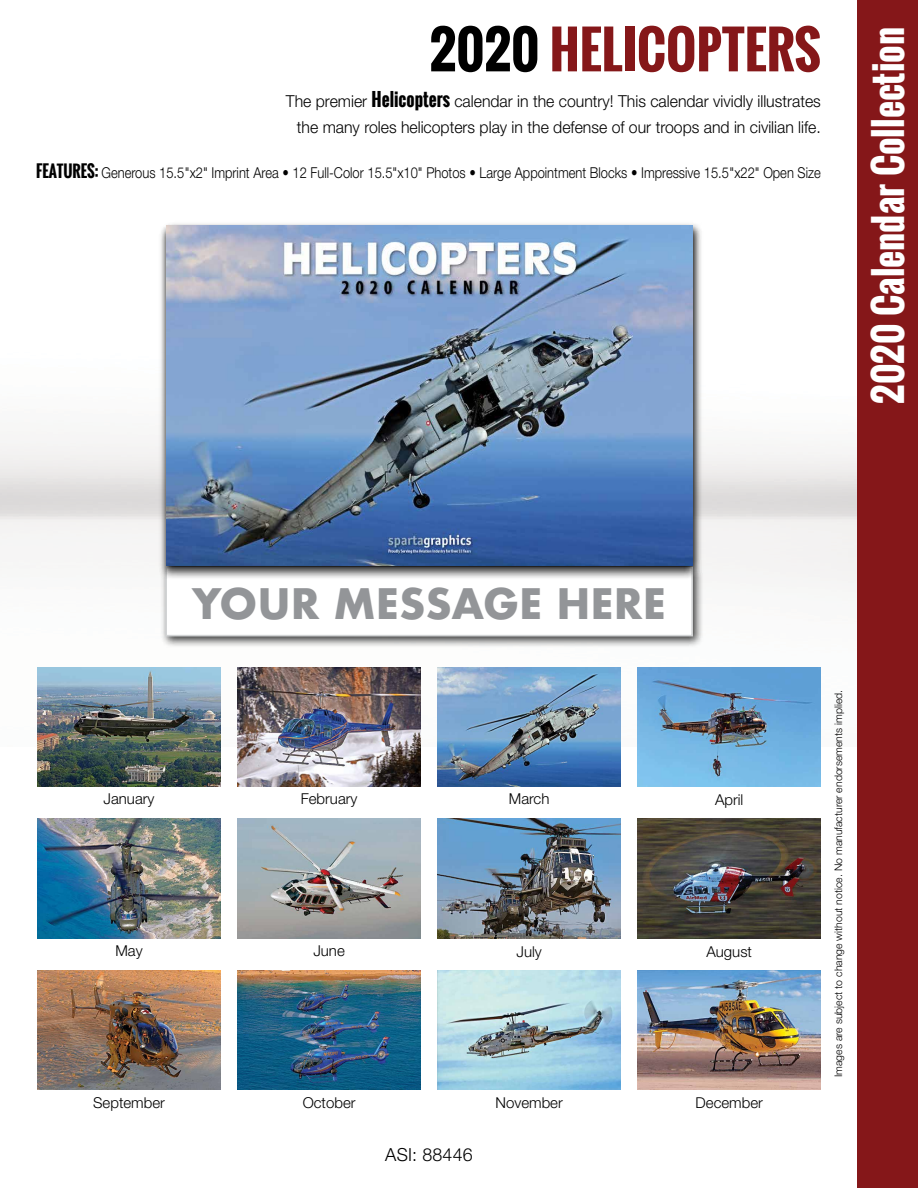
<style>
.page{position:relative;width:918px;height:1188px;background:#fff}
.page>*{position:absolute;margin:0;border:0;box-sizing:border-box;transform-origin:0 0}
.t1{font:700 51px "Oswald";color:#851719}
.t2{font:700 40.8px "Futura";color:#939598}
.t3{font:700 37.05px "Oswald";color:#fff}
.t4{font:300 18px "Helvetica Neue LT Std";letter-spacing:.01em;color:#000}
.t5{font:300 16.5px/25.5px "Helvetica Neue LT Std";color:#000;text-align:right;scale:.96 1}
.t6{font:300 15px "Helvetica Neue LT Std";color:#000;scale:.86 1}
.t7{font:300 15px "Helvetica Neue";color:#000}
.t8{font:300 10.5px "Helvetica Neue LT Std";color:#000}
.s1{color:#000}
.s2{font-family:"Oswald";font-weight:700;font-size:18px}
.s3{font-family:"Oswald";font-weight:700;font-size:16.5px}
</style>
<div class="page">
<img style="left:0;top:301px;width:858px;height:445px">
<div style="left:858px;top:0;width:60px;height:1188px;background:#851719"></div>
<img style="left:438px;top:970px;width:183px;height:120px">
<img style="left:438px;top:819px;width:183px;height:119px">
<img style="left:638px;top:668px;width:183px;height:119px">
<img style="left:238px;top:668px;width:183px;height:119px">
<img style="left:238px;top:819px;width:183px;height:119px">
<img style="left:638px;top:970px;width:183px;height:120px">
<img style="left:37px;top:819px;width:184px;height:119px">
<img style="left:638px;top:819px;width:183px;height:119px">
<div style="left:160px;top:221px;width:544px;height:427px;background:#000;opacity:.75"></div>
<div style="left:166px;top:568px;width:526px;height:68px;background:#fff"></div>
<div style="left:165px;top:567px;width:528px;height:69px;border:2px solid #d1d3d4"></div>
<div style="left:158px;top:224px;width:542px;height:356px;background:#000;opacity:.75"></div>
<img style="left:166px;top:226px;width:526px;height:339px">
<img style="left:37px;top:970px;width:184px;height:120px">
<img style="left:37px;top:668px;width:184px;height:119px">
<img style="left:238px;top:970px;width:183px;height:120px">
<img style="left:438px;top:668px;width:183px;height:119px">
<h1 class="t1" style="left:430px;top:11px;width:393px"><span class="s1">2020</span> HELICOPTERS</h1>
<p class="t5" style="left:286px;top:88px;width:559px">The premier <span class="s2">Helicopters</span> calendar in the country! This calendar vividly illustrates the many roles helicopters play in the defense of our troops and in civilian life.</p>
<p class="t6" style="left:36px;top:163px;width:914px"><span class="s3">FEATURES:</span> Generous 15.5"x2" Imprint Area • 12 Full-Color 15.5"x10" Photos • Large Appointment Blocks • Impressive 15.5"x22" Open Size</p>
<h3 class="t3" style="left:860px;top:404px;width:378px;rotate:-90deg">2020 Calendar Collection</h3>
<h2 class="t2" style="left:192px;top:574px;width:475px">YOUR MESSAGE HERE</h2>
<p class="t7" style="left:104px;top:789px;width:52px">January</p>
<p class="t7" style="left:301px;top:789px;width:58px">February</p>
<p class="t7" style="left:509px;top:789px;width:42px">March</p>
<p class="t7" style="left:715px;top:791px;width:30px">April</p>
<p class="t7" style="left:115px;top:942px;width:29px">May</p>
<p class="t7" style="left:313px;top:942px;width:33px">June</p>
<p class="t7" style="left:517px;top:942px;width:27px">July</p>
<p class="t7" style="left:706px;top:942px;width:47px">August</p>
<p class="t7" style="left:93px;top:1093px;width:73px">September</p>
<p class="t7" style="left:303px;top:1093px;width:54px">October</p>
<p class="t7" style="left:496px;top:1093px;width:69px">November</p>
<p class="t7" style="left:696px;top:1093px;width:69px">December</p>
<p class="t4" style="left:385px;top:1144px;width:89px">ASI: 88446</p>
<p class="t8" style="left:832px;top:1077px;width:389px;rotate:-90deg">Images are subject to change without notice. No manufacturer endorsements implied.</p>
</div>
